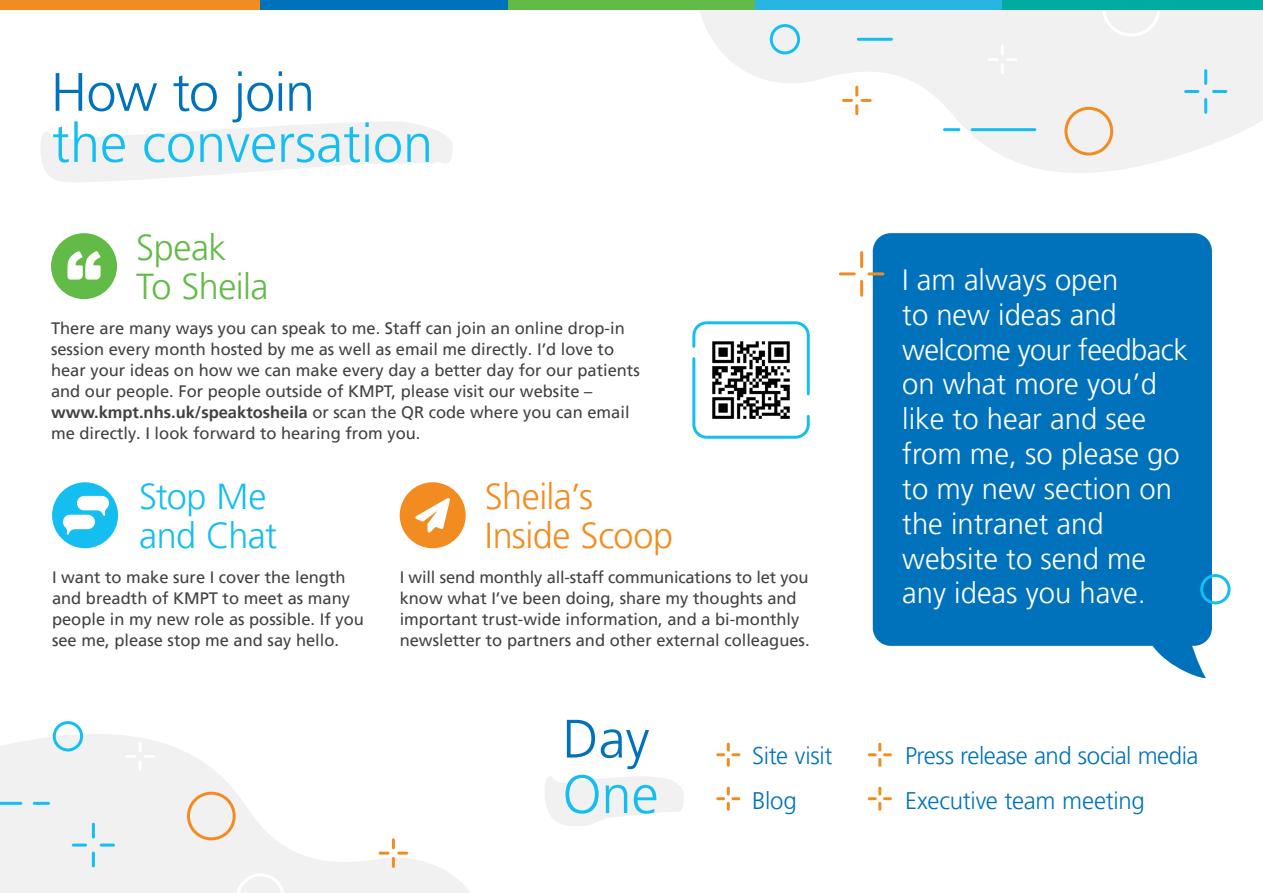
<style>
.page{position:relative;width:1263px;height:893px;background:#fff}
.page>*{position:absolute;margin:0;border:0;box-sizing:border-box;transform-origin:0 0}
.t1{font:300 54px "Frutiger LT Pro";color:#15bef0}
.t2{font:300 54px "Frutiger LT Pro";letter-spacing:-.015em;color:#0072bc}
.t3{font:300 36px/39px "Frutiger LT Pro";letter-spacing:-.015em;color:#f38c20}
.t4{font:300 36px/39px "Frutiger LT Pro";letter-spacing:-.015em;color:#62bb46}
.t5{font:300 36px/39px "Frutiger LT Pro";letter-spacing:-.02em;color:#15bef0}
.t6{font:300 29.25px/34.8px "Frutiger LT Pro";color:#fff}
.t7{font:300 24px/45px "Frutiger LT Pro";letter-spacing:-.015em;color:#0072bc}
.t8{font:16.5px/21px "Frutiger LT Pro";color:#414042}
.s1{font-weight:700}
</style>
<div class="page">
<svg style="left:0;top:721px;width:471px;height:172px;fill:#f1f1f2"></svg>
<svg style="left:699px;top:10px;width:564px;height:163px;fill:#f1f1f2"></svg>
<div style="left:52px;top:482px;width:66px;height:66px;background:#15bef0;border-radius:50%"></div>
<div style="left:63px;top:515px;width:32px;height:14px;background:#fff;border-radius:7px"></div>
<svg style="left:65px;top:527px;width:10px;height:8px"></svg>
<div style="left:77px;top:496px;width:32px;height:14px;background:#fff;border-radius:7px"></div>
<svg style="left:97px;top:508px;width:10px;height:8px"></svg>
<div style="left:51px;top:233px;width:66px;height:66px;background:#62bb46;border-radius:50%"></div>
<svg style="left:67px;top:251px;width:34px;height:29px"></svg>
<div style="left:400px;top:482px;width:66px;height:66px;background:#f38c20;border-radius:50%"></div>
<svg style="left:415px;top:498px;width:35px;height:35px"></svg>
<svg style="left:41px;top:122px;width:411px;height:60px"></svg>
<div style="left:1064px;top:107px;width:49px;height:49px;border:3px solid #f38c20;border-radius:50%"></div>
<svg style="left:1102px;top:10px;width:59px;height:27px"></svg>
<div style="left:770px;top:24px;width:30px;height:30px;border:3px solid #15bef0;border-radius:50%"></div>
<hr style="left:858px;top:38px;width:33px;height:3px;background:#15bef0">
<hr style="left:972px;top:128px;width:63px;height:3px;background:#15bef0">
<hr style="left:944px;top:128px;width:15px;height:3px;background:#15bef0">
<svg style="left:989px;top:46px;width:27px;height:27px"></svg>
<svg style="left:1185px;top:90px;width:13px;height:3px"></svg>
<svg style="left:1213px;top:90px;width:13px;height:3px"></svg>
<svg style="left:1204px;top:99px;width:3px;height:13px"></svg>
<svg style="left:1204px;top:71px;width:3px;height:12px"></svg>
<svg style="left:843px;top:87px;width:27px;height:27px"></svg>
<div style="left:0;top:0;width:260px;height:10px;background:#f38c20"></div>
<div style="left:260px;top:0;width:248px;height:10px;background:#0072bc"></div>
<div style="left:508px;top:0;width:247px;height:10px;background:#62bb46"></div>
<div style="left:755px;top:0;width:248px;height:10px;background:#29b5e4"></div>
<div style="left:1003px;top:0;width:260px;height:10px;background:#00aca0"></div>
<svg style="left:545px;top:776px;width:139px;height:50px"></svg>
<svg style="left:718px;top:744px;width:21px;height:21px"></svg>
<svg style="left:718px;top:788px;width:21px;height:21px"></svg>
<svg style="left:869px;top:788px;width:21px;height:21px"></svg>
<svg style="left:869px;top:744px;width:21px;height:21px"></svg>
<div style="left:873px;top:233px;width:339px;height:413px;background:#0072bc;border-radius:18px"></div>
<div style="left:1200px;top:574px;width:30px;height:30px;border:3px solid #15bef0;border-radius:50%"></div>
<hr style="left:840px;top:272px;width:14px;height:3px;background:#f38c20">
<hr style="left:869px;top:272px;width:14px;height:3px;background:#f38c20">
<hr style="left:860px;top:281px;width:3px;height:14px;background:#f38c20">
<hr style="left:860px;top:253px;width:3px;height:14px;background:#f38c20">
<svg style="left:1150px;top:642px;width:56px;height:37px"></svg>
<div style="left:187px;top:792px;width:49px;height:48px;border:3px solid #f38c20;border-radius:50%"></div>
<svg style="left:236px;top:873px;width:49px;height:20px"></svg>
<div style="left:53px;top:721px;width:30px;height:30px;border:3px solid #15bef0;border-radius:50%"></div>
<hr style="left:0;top:802px;width:21px;height:3px;background:#15bef0">
<hr style="left:34px;top:802px;width:15px;height:3px;background:#15bef0">
<svg style="left:127px;top:743px;width:26px;height:27px"></svg>
<svg style="left:101px;top:843px;width:13px;height:3px"></svg>
<svg style="left:73px;top:843px;width:13px;height:3px"></svg>
<svg style="left:92px;top:824px;width:3px;height:13px"></svg>
<svg style="left:92px;top:853px;width:3px;height:13px"></svg>
<svg style="left:380px;top:840px;width:27px;height:26px"></svg>
<svg style="left:692px;top:321px;width:118px;height:118px"></svg>
<h1 class="t2" style="left:51px;top:61px;width:266px">How to join</h1>
<h1 class="t1" style="left:52px;top:112px;width:383px">the conversation</h1>
<h2 class="t4" style="left:136px;top:228px;width:134px">Speak<br>To Sheila</h2>
<p class="t8" style="left:51px;top:318px;width:590px">There are many ways you can speak to me. Staff can join an online drop-in session every month hosted by me as well as email me directly. I’d love to hear your ideas on how we can make every day a better day for our patients and our people. For people outside of KMPT, please visit our website – <span class="s1">www.kmpt.nhs.uk/speaktosheila</span> or scan the QR code where you can email me directly. I look forward to hearing from you.</p>
<h2 class="t5" style="left:139px;top:477px;width:139px">Stop Me and Chat</h2>
<h2 class="t3" style="left:485px;top:478px;width:190px">Sheila’s<br>Inside Scoop</h2>
<p class="t8" style="left:52px;top:567px;width:313px">I want to make sure I cover the length and breadth of KMPT to meet as many people in my new role as possible. If you see me, please stop me and say hello.</p>
<p class="t8" style="left:400px;top:567px;width:411px">I will send monthly all-staff communications to let you know what I’ve been doing, share my thoughts and important trust-wide information, and a bi-monthly newsletter to partners and other external colleagues.</p>
<h3 class="t6" style="left:902px;top:263px;width:287px">I am always open<br>to new ideas and welcome your feedback on what more you’d like to hear and see from me, so please go to my new section on the intranet and website to send me any ideas you have.</h3>
<h1 class="t2" style="left:562px;top:707px;width:88px">Day</h1>
<h1 class="t1" style="left:562px;top:763px;width:98px">One</h1>
<h3 class="t7" style="left:752px;top:733px;width:82px">Site visit<br>Blog</h3>
<h3 class="t7" style="left:905px;top:733px;width:295px">Press release and social media<br>Executive team meeting</h3>
</div>
